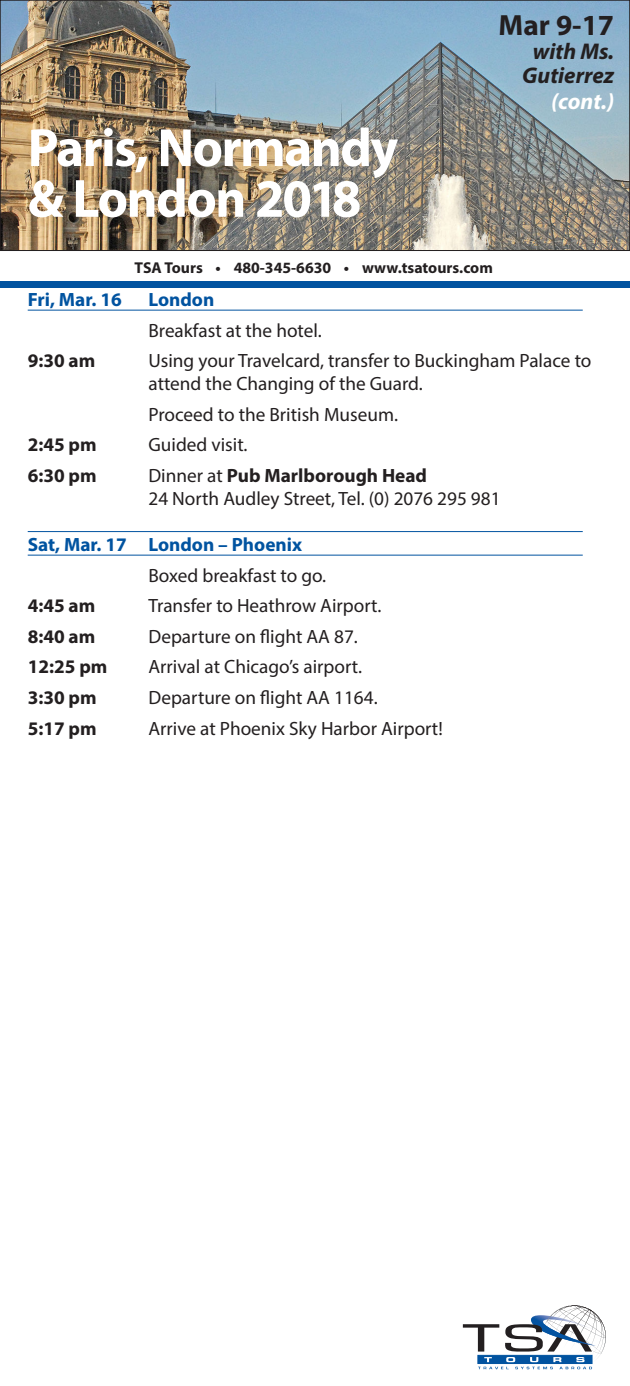
<style>
.page{position:relative;width:630px;height:1386px;background:#fff}
.page>*{position:absolute;margin:0;border:0;box-sizing:border-box;transform-origin:0 0}
.t1{font:700 54.25px/50.8px "Myriad Pro";letter-spacing:-.03em;color:#fff}
.t2{font:700 29.22px "Myriad Pro";color:#231f20}
.t3{font:italic 700 22.75px/24.5px "Myriad Pro";color:#231f20;text-align:center}
.t4{font:italic 700 22.75px "Myriad Pro";color:#fff}
.BODY{font:19.25px/22.8px "Myriad Pro";color:#231f20}
.BODY-2{font:700 19.25px "Myriad Pro";color:#231f20}
.DAY_LOCATION{font:700 19.25px "Myriad Pro";color:#0153a0}
.t5{font:700 15.75px "Myriad Pro";color:#231f20}
.s1{font-weight:700}
</style>
<div class="page">
<img style="left:2px;top:2px;width:626px;height:247px">
<div style="left:0;top:0;width:630px;height:251px;border:1px solid #231f20"></div>
<div style="left:0;top:281px;width:630px;height:7px;background:#0153a0"></div>
<svg style="left:463px;top:1305px;width:143px;height:64px"></svg>
<hr style="left:28px;top:310px;width:555px;height:1px;background:#0153a0">
<hr style="left:28px;top:531px;width:555px;height:1px;background:#0153a0">
<hr style="left:28px;top:555px;width:555px;height:1px;background:#0153a0">
<h2 class="t2" style="left:499px;top:6px;width:117px">Mar 9-17</h2>
<p class="t3" style="left:522px;top:38px;width:94px">with Ms.<br>Gutierrez</p>
<h1 class="t1" style="left:28px;top:121px;width:372px">Paris, Normandy &amp; London 2018</h1>
<p class="t5" style="left:135px;top:257px;width:360px">TSA Tours • 480-345-6630 • www.tsatours.com</p>
<p class="t4" style="left:551px;top:86px;width:65px">(cont.)</p>
<p class="DAY_LOCATION" style="left:28px;top:287px;width:96px">Fri, Mar. 16</p>
<p class="DAY_LOCATION" style="left:148px;top:287px;width:67px">London</p>
<p class="BODY" style="left:148px;top:318px;width:175px">Breakfast at the hotel.</p>
<p class="BODY-2" style="left:28px;top:348px;width:69px">9:30 am</p>
<p class="BODY" style="left:148px;top:349px;width:445px">Using your Travelcard, transfer to Buckingham Palace to attend the Changing of the Guard.</p>
<p class="BODY" style="left:148px;top:402px;width:251px">Proceed to the British Museum.</p>
<p class="BODY-2" style="left:28px;top:432px;width:71px">2:45 pm</p>
<p class="BODY" style="left:148px;top:433px;width:101px">Guided visit.</p>
<p class="BODY-2" style="left:28px;top:463px;width:71px">6:30 pm</p>
<p class="BODY" style="left:148px;top:464px;width:354px">Dinner at <span class="s1">Pub Marlborough Head<br></span>24 North Audley Street, Tel. (0) 2076 295 981</p>
<p class="DAY_LOCATION" style="left:28px;top:532px;width:276px">Sat, Mar. 17 London – Phoenix</p>
<p class="BODY" style="left:148px;top:563px;width:179px">Boxed breakfast to go.</p>
<p class="BODY-2" style="left:28px;top:593px;width:69px">4:45 am</p>
<p class="BODY" style="left:148px;top:594px;width:234px">Transfer to Heathrow Airport.</p>
<p class="BODY-2" style="left:28px;top:624px;width:69px">8:40 am</p>
<p class="BODY" style="left:148px;top:625px;width:211px">Departure on flight AA 87.</p>
<p class="BODY-2" style="left:28px;top:654px;width:81px">12:25 pm</p>
<p class="BODY" style="left:148px;top:655px;width:215px">Arrival at Chicago’s airport.</p>
<p class="BODY-2" style="left:28px;top:685px;width:71px">3:30 pm</p>
<p class="BODY" style="left:148px;top:686px;width:231px">Departure on flight AA 1164.</p>
<p class="BODY-2" style="left:28px;top:716px;width:71px">5:17 pm</p>
<p class="BODY" style="left:148px;top:717px;width:296px">Arrive at Phoenix Sky Harbor Airport!</p>
</div>
